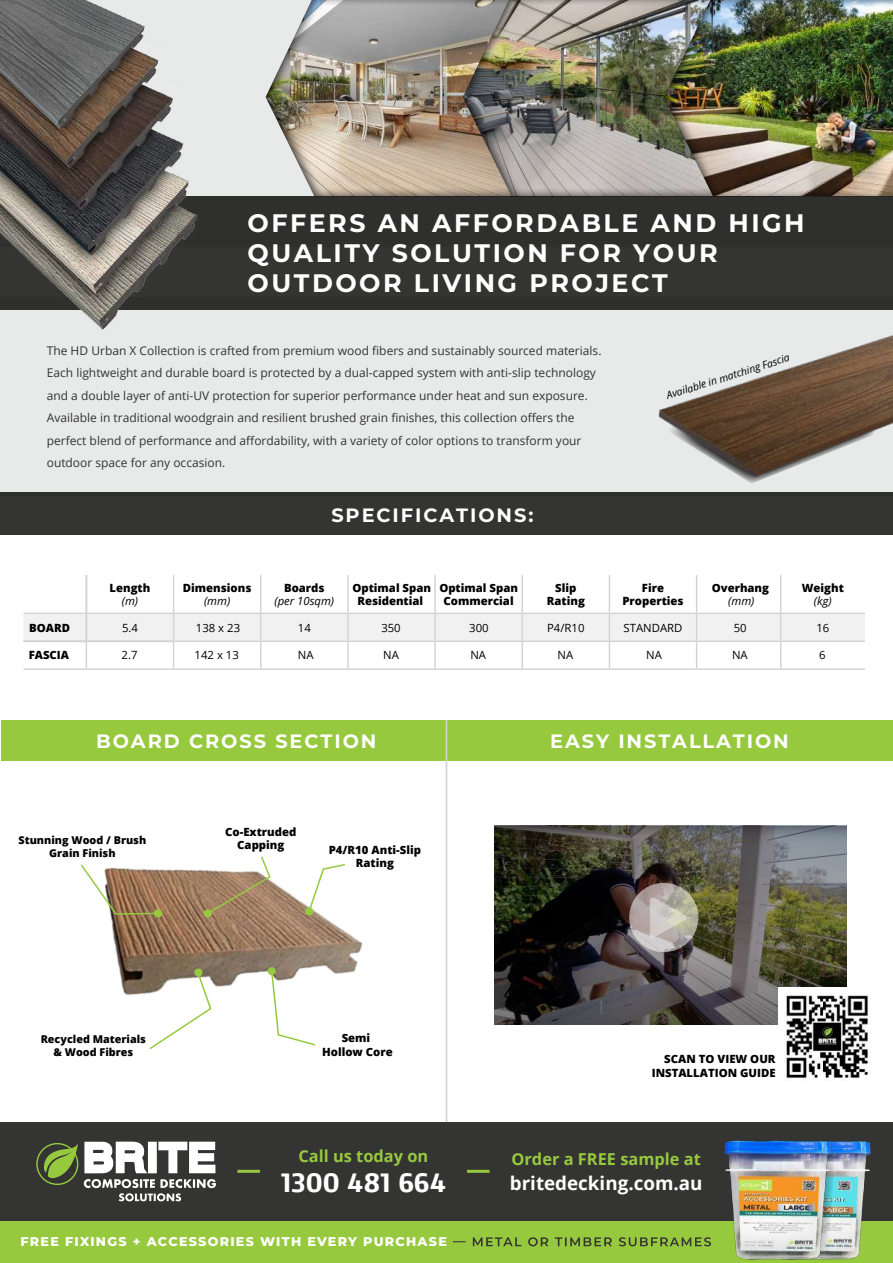
<style>
.page{position:relative;width:893px;height:1263px;background:#fff}
.page>*{position:absolute;margin:0;border:0;box-sizing:border-box;transform-origin:0 0}
.t1{font:700 25.8px "Kandin";letter-spacing:.01em;color:#fff}
.t2{font:700 25.35px/30.3px "Montserrat";letter-spacing:.1em;color:#fff}
.t3{font:700 19.35px "Montserrat";letter-spacing:.1em;color:#fff}
.t4{font:700 18.75px "Open Sans";color:#fff}
.t5{font:700 16.35px "Open Sans";color:#97c93f}
.t6{font:800 12.6px "Montserrat";letter-spacing:.1em;color:#fff}
.t7{font:12px/22.5px "Open Sans";color:#343433}
.t8{font:800 11.4px/13.6px "Open Sans";color:#000;text-align:center}
.t9{font:11.4px "Open Sans";color:#000}
.t10{font:italic 11.4px "Open Sans";color:#000}
.t11{font:800 10.8px/12.9px "Open Sans";color:#000;text-align:center}
.t12{font:italic 10.35px "Open Sans";color:#000}
</style>
<div class="page">
<hr style="left:23px;top:613px;width:63px;height:1px;background:#d1d3d4">
<hr style="left:23px;top:668px;width:63px;height:2px;background:#d1d3d4">
<img style="left:110px;top:869px;width:253px;height:127px">
<div style="left:0;top:297px;width:893px;height:198px;background:#e8e9e9"></div>
<div style="left:1px;top:720px;width:892px;height:41px;background:#97c93f"></div>
<div style="left:0;top:0;width:893px;height:247px;background:#e8e9e9"></div>
<div style="left:0;top:1122px;width:893px;height:99px;background:#343433"></div>
<div style="left:36px;top:1143px;width:42px;height:42px;border:1px solid #96c93d;border-radius:50%"></div>
<svg style="left:44px;top:1141px;width:172px;height:61px"></svg>
<hr style="left:237px;top:1170px;width:23px;height:3px;background:#97c93f">
<hr style="left:467px;top:1170px;width:23px;height:3px;background:#97c93f">
<div style="left:0;top:1221px;width:893px;height:42px;background:#97c93f"></div>
<svg style="left:453px;top:1237px;width:253px;height:9px"></svg>
<hr style="left:173px;top:575px;width:1px;height:38px;background:#d1d3d4">
<hr style="left:260px;top:575px;width:1px;height:38px;background:#d1d3d4">
<hr style="left:347px;top:575px;width:2px;height:38px;background:#d1d3d4">
<hr style="left:434px;top:575px;width:2px;height:38px;background:#d1d3d4">
<hr style="left:522px;top:575px;width:1px;height:38px;background:#d1d3d4">
<hr style="left:609px;top:575px;width:1px;height:38px;background:#d1d3d4">
<hr style="left:696px;top:575px;width:1px;height:38px;background:#d1d3d4">
<hr style="left:86px;top:613px;width:88px;height:1px;background:#d1d3d4">
<hr style="left:174px;top:613px;width:87px;height:1px;background:#d1d3d4">
<hr style="left:261px;top:613px;width:87px;height:1px;background:#d1d3d4">
<hr style="left:446px;top:720px;width:1px;height:402px;background:#d1d3d4">
<hr style="left:348px;top:613px;width:87px;height:1px;background:#d1d3d4">
<hr style="left:435px;top:613px;width:87px;height:1px;background:#d1d3d4">
<hr style="left:522px;top:613px;width:87px;height:1px;background:#d1d3d4">
<hr style="left:609px;top:613px;width:88px;height:1px;background:#d1d3d4">
<hr style="left:697px;top:613px;width:84px;height:1px;background:#d1d3d4">
<hr style="left:780px;top:575px;width:1px;height:38px;background:#d1d3d4">
<svg style="left:23px;top:614px;width:842px;height:54px"></svg>
<hr style="left:86px;top:668px;width:88px;height:2px;background:#d1d3d4">
<hr style="left:174px;top:668px;width:87px;height:2px;background:#d1d3d4">
<hr style="left:261px;top:668px;width:87px;height:2px;background:#d1d3d4">
<hr style="left:348px;top:668px;width:87px;height:2px;background:#d1d3d4">
<hr style="left:435px;top:668px;width:87px;height:2px;background:#d1d3d4">
<hr style="left:522px;top:668px;width:87px;height:2px;background:#d1d3d4">
<hr style="left:609px;top:668px;width:88px;height:2px;background:#d1d3d4">
<hr style="left:697px;top:668px;width:84px;height:2px;background:#d1d3d4">
<hr style="left:781px;top:668px;width:84px;height:2px;background:#d1d3d4">
<hr style="left:781px;top:613px;width:84px;height:1px;background:#d1d3d4">
<img style="left:265px;top:0;width:198px;height:196px">
<img style="left:463px;top:0;width:201px;height:196px">
<img style="left:664px;top:0;width:229px;height:196px">
<div style="left:0;top:196px;width:893px;height:113px;background:#343433"></div>
<div style="left:0;top:493px;width:893px;height:42px;background:#343433"></div>
<img style="left:0;top:0;width:217px;height:330px">
<img style="left:607px;top:309px;width:286px;height:184px">
<img style="left:851px;top:1122px;width:39px;height:137px">
<img style="left:706px;top:1122px;width:145px;height:138px">
<div style="left:154px;top:909px;width:8px;height:8px;background:#97c93d;border-radius:50%"></div>
<svg style="left:80px;top:864px;width:80px;height:51px"></svg>
<div style="left:204px;top:909px;width:8px;height:8px;background:#97c93d;border-radius:50%"></div>
<div style="left:194px;top:968px;width:8px;height:8px;background:#97c93d;border-radius:50%"></div>
<svg style="left:206px;top:856px;width:66px;height:59px"></svg>
<svg style="left:148px;top:971px;width:64px;height:79px"></svg>
<div style="left:305px;top:907px;width:8px;height:8px;background:#97c93d;border-radius:50%"></div>
<div style="left:268px;top:967px;width:8px;height:8px;background:#97c93d;border-radius:50%"></div>
<svg style="left:307px;top:864px;width:40px;height:49px"></svg>
<svg style="left:270px;top:969px;width:47px;height:77px"></svg>
<img style="left:494px;top:826px;width:353px;height:199px">
<img style="left:779px;top:988px;width:92px;height:93px">
<svg style="left:629px;top:883px;width:69px;height:69px;background:#b4aca7"></svg>
<svg style="left:650px;top:897px;width:37px;height:41px;background:#c3bfb6"></svg>
<hr style="left:85px;top:575px;width:2px;height:65px;background:#d1d3d4">
<h2 class="t2" style="left:248px;top:206px;width:558px">OFFERS AN AFFORDABLE AND HIGH<br>QUALITY SOLUTION FOR YOUR<br>OUTDOOR LIVING PROJECT</h2>
<p class="t7" style="left:47px;top:339px;width:556px">The HD Urban X Collection is crafted from premium wood fibers and sustainably sourced materials.<br>Each lightweight and durable board is protected by a dual-capped system with anti-slip technology and a double layer of anti-UV protection for superior performance under heat and sun exposure.<br>Available in traditional woodgrain and resilient brushed grain finishes, this collection offers the perfect blend of performance and affordability, with a variety of color options to transform your outdoor space for any occasion.</p>
<h3 class="t3" style="left:331px;top:501px;width:204px">SPECIFICATIONS:</h3>
<p class="t12" style="left:665px;top:388px;width:130px;rotate:-17deg">Available in matching Fascia</p>
<p class="t8" style="left:29px;top:620px;width:42px">BOARD</p>
<p class="t8" style="left:29px;top:647px;width:42px">FASCIA</p>
<p class="t8" style="left:110px;top:580px;width:42px">Length</p>
<p class="t10" style="left:122px;top:593px;width:18px">(m)</p>
<p class="t8" style="left:183px;top:580px;width:70px">Dimensions</p>
<p class="t10" style="left:204px;top:593px;width:28px">(mm)</p>
<p class="t8" style="left:284px;top:580px;width:42px">Boards</p>
<p class="t10" style="left:274px;top:593px;width:61px">(per 10sqm)</p>
<p class="t8" style="left:352px;top:580px;width:80px">Optimal Span<br>Residential</p>
<p class="t8" style="left:439px;top:580px;width:80px">Optimal Span<br>Commercial</p>
<p class="t8" style="left:547px;top:580px;width:40px">Slip<br>Rating</p>
<p class="t8" style="left:622px;top:580px;width:63px">Fire<br>Properties</p>
<p class="t8" style="left:712px;top:580px;width:59px">Overhang</p>
<p class="t10" style="left:728px;top:593px;width:28px">(mm)</p>
<p class="t9" style="left:122px;top:620px;width:17px">5.4</p>
<p class="t9" style="left:196px;top:620px;width:46px">138 x 23</p>
<p class="t9" style="left:298px;top:620px;width:14px">14</p>
<p class="t9" style="left:381px;top:620px;width:21px">350</p>
<p class="t9" style="left:469px;top:620px;width:21px">300</p>
<p class="t9" style="left:547px;top:620px;width:39px">P4/R10</p>
<p class="t9" style="left:624px;top:620px;width:60px">STANDARD</p>
<p class="t9" style="left:734px;top:620px;width:14px">50</p>
<p class="t9" style="left:122px;top:647px;width:17px">2.7</p>
<p class="t9" style="left:195px;top:647px;width:46px">142 x 13</p>
<p class="t9" style="left:298px;top:647px;width:17px">NA</p>
<p class="t9" style="left:383px;top:647px;width:17px">NA</p>
<p class="t9" style="left:470px;top:647px;width:17px">NA</p>
<p class="t9" style="left:558px;top:647px;width:17px">NA</p>
<p class="t9" style="left:646px;top:647px;width:17px">NA</p>
<p class="t9" style="left:732px;top:647px;width:17px">NA</p>
<p class="t8" style="left:802px;top:580px;width:44px">Weight</p>
<p class="t10" style="left:814px;top:593px;width:19px">(kg)</p>
<p class="t9" style="left:816px;top:620px;width:14px">16</p>
<p class="t9" style="left:819px;top:647px;width:8px">6</p>
<h3 class="t3" style="left:96px;top:727px;width:282px">BOARD CROSS SECTION</h3>
<h3 class="t3" style="left:550px;top:727px;width:240px">EASY INSTALLATION</h3>
<p class="t11" style="left:19px;top:833px;width:129px">Stunning Wood / Brush<br>Grain Finish</p>
<p class="t8" style="left:225px;top:824px;width:73px">Co-Extruded<br>Capping</p>
<p class="t8" style="left:329px;top:842px;width:94px">P4/R10 Anti-Slip<br>Rating</p>
<p class="t11" style="left:41px;top:1032px;width:107px">Recycled Materials &amp; Wood Fibres</p>
<p class="t8" style="left:322px;top:1030px;width:72px">Semi<br>Hollow Core</p>
<h3 class="t5" style="left:298px;top:1145px;width:131px">Call us today on</h3>
<h1 class="t1" style="left:281px;top:1165px;width:166px">1300 481 664</h1>
<p class="t6" style="left:21px;top:1232px;width:428px">FREE FIXINGS + ACCESSORIES WITH EVERY PURCHASE</p>
<p class="t8" style="left:652px;top:1052px;width:125px;text-align:right">SCAN TO VIEW OUR<br>INSTALLATION GUIDE</p>
<h3 class="t5" style="left:511px;top:1147px;width:191px">Order a FREE sample at</h3>
<h3 class="t4" style="left:510px;top:1170px;width:194px">britedecking.com.au</h3>
</div>
